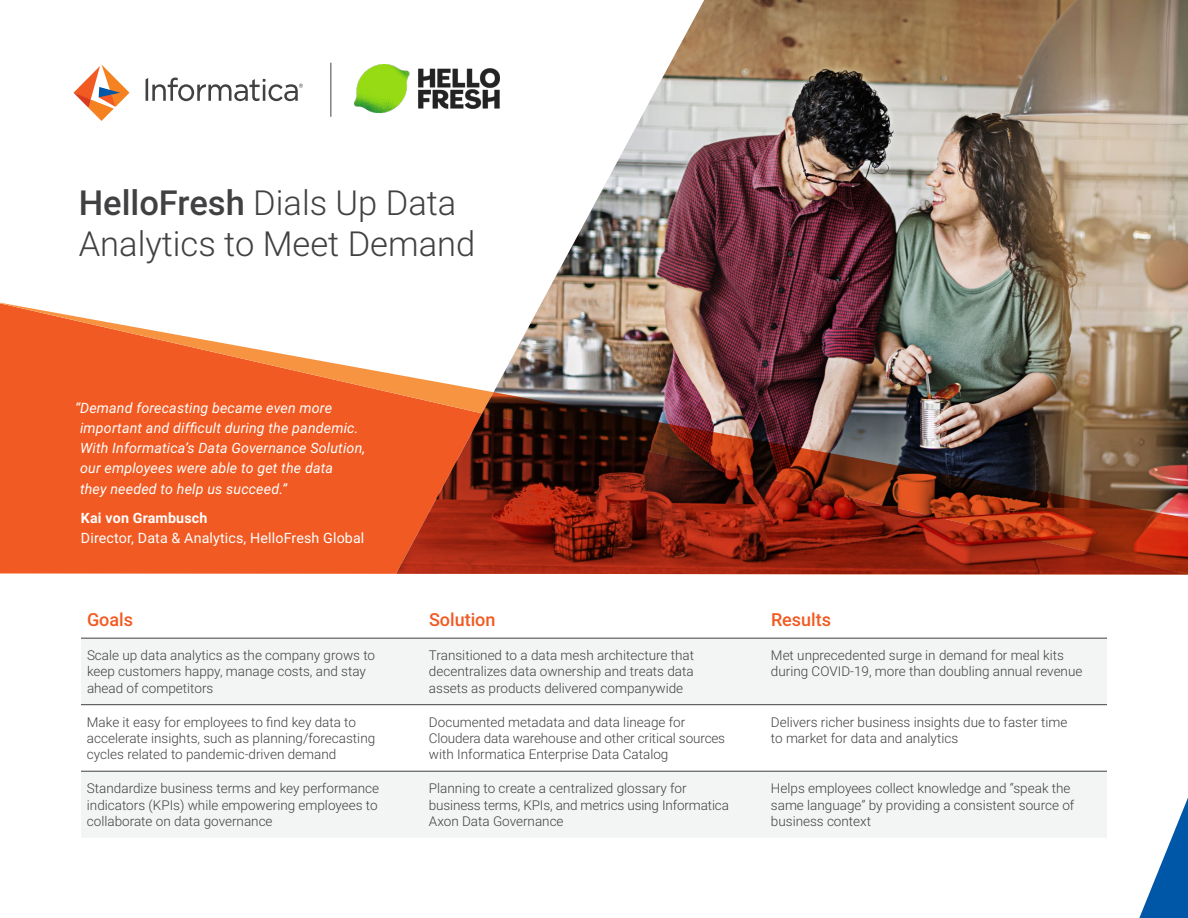
<style>
.page{position:relative;width:1188px;height:918px;background:#fff}
.page>*{position:absolute;margin:0;border:0;box-sizing:border-box;transform-origin:0 0}
.t1{font:300 34.5px/41.4px "Roboto";color:#414042}
.t2{font:500 18px "Roboto";color:#f15a22}
.t3{font:italic 14.25px/20.2px "Roboto";letter-spacing:.01em;color:#fff}
.t4{font:14.25px "Roboto";letter-spacing:.01em;color:#fff}
.t5{font:700 14.25px "Roboto";letter-spacing:.01em;color:#fff}
.t6{font:300 13.5px/16.2px "Roboto";color:#414042}
.s1{font-weight:500}
</style>
<div class="page">
<svg style="left:1139px;top:798px;width:49px;height:120px"></svg>
<svg style="left:0;top:303px;width:396px;height:271px;background:#f37240"></svg>
<img style="left:396px;top:0;width:792px;height:413px">
<img style="left:482px;top:392px;width:706px;height:183px">
<img style="left:396px;top:413px;width:792px;height:161px">
<svg style="left:74px;top:64px;width:56px;height:57px"></svg>
<svg style="left:146px;top:78px;width:157px;height:23px"></svg>
<hr style="left:331px;top:63px;width:1px;height:54px;background:#414042">
<svg style="left:81px;top:639px;width:1026px;height:198px;fill:#f3f4f4"></svg>
<hr style="left:81px;top:638px;width:342px;height:1px;background:#414042">
<hr style="left:423px;top:638px;width:342px;height:1px;background:#414042">
<hr style="left:765px;top:638px;width:342px;height:1px;background:#414042">
<hr style="left:81px;top:704px;width:342px;height:1px;background:#414042">
<hr style="left:423px;top:704px;width:342px;height:1px;background:#414042">
<hr style="left:765px;top:704px;width:342px;height:1px;background:#414042">
<hr style="left:81px;top:771px;width:342px;height:1px;background:#414042">
<hr style="left:423px;top:771px;width:342px;height:1px;background:#414042">
<hr style="left:765px;top:771px;width:342px;height:1px;background:#414042">
<img style="left:354px;top:65px;width:145px;height:47px">
<h1 class="t1" style="left:79px;top:181px;width:398px"><span class="s1">HelloFresh</span> Dials Up Data<br>Analytics to Meet Demand</h1>
<p class="t3" style="left:80px;top:397px;width:287px;text-indent:-5px">“Demand forecasting became even more important and difficult during the pandemic.<br>With Informatica’s Data Governance Solution, our employees were able to get the data<br>they needed to help us succeed.”</p>
<p class="t5" style="left:81px;top:508px;width:128px">Kai von Grambusch</p>
<p class="t4" style="left:81px;top:528px;width:285px">Director, Data &amp; Analytics, HelloFresh Global</p>
<h2 class="t2" style="left:87px;top:607px;width:48px">Goals</h2>
<h2 class="t2" style="left:429px;top:607px;width:68px">Solution</h2>
<h2 class="t2" style="left:771px;top:607px;width:62px">Results</h2>
<p class="t6" style="left:87px;top:647px;width:290px">Scale up data analytics as the company grows to keep customers happy, manage costs, and stay ahead of competitors</p>
<p class="t6" style="left:429px;top:647px;width:267px;text-align:justify">Transitioned to a data mesh architecture that decentralizes data ownership and treats data assets as products delivered companywide</p>
<p class="t6" style="left:771px;top:647px;width:313px">Met unprecedented surge in demand for meal kits during COVID-19, more than doubling annual revenue</p>
<p class="t6" style="left:87px;top:713px;width:290px">Make it easy for employees to find key data to accelerate insights, such as planning/forecasting cycles related to pandemic-driven demand</p>
<p class="t6" style="left:429px;top:713px;width:298px">Documented metadata and data lineage for<br>Cloudera data warehouse and other critical sources with Informatica Enterprise Data Catalog</p>
<p class="t6" style="left:771px;top:713px;width:298px">Delivers richer business insights due to faster time to market for data and analytics</p>
<p class="t6" style="left:87px;top:780px;width:294px;text-align:justify">Standardize business terms and key performance indicators (KPIs) while empowering employees to collaborate on data governance</p>
<p class="t6" style="left:429px;top:780px;width:302px">Planning to create a centralized glossary for business terms, KPIs, and metrics using Informatica<br>Axon Data Governance</p>
<p class="t6" style="left:771px;top:780px;width:305px">Helps employees collect knowledge and “speak the same language” by providing a consistent source of business context</p>
</div>
